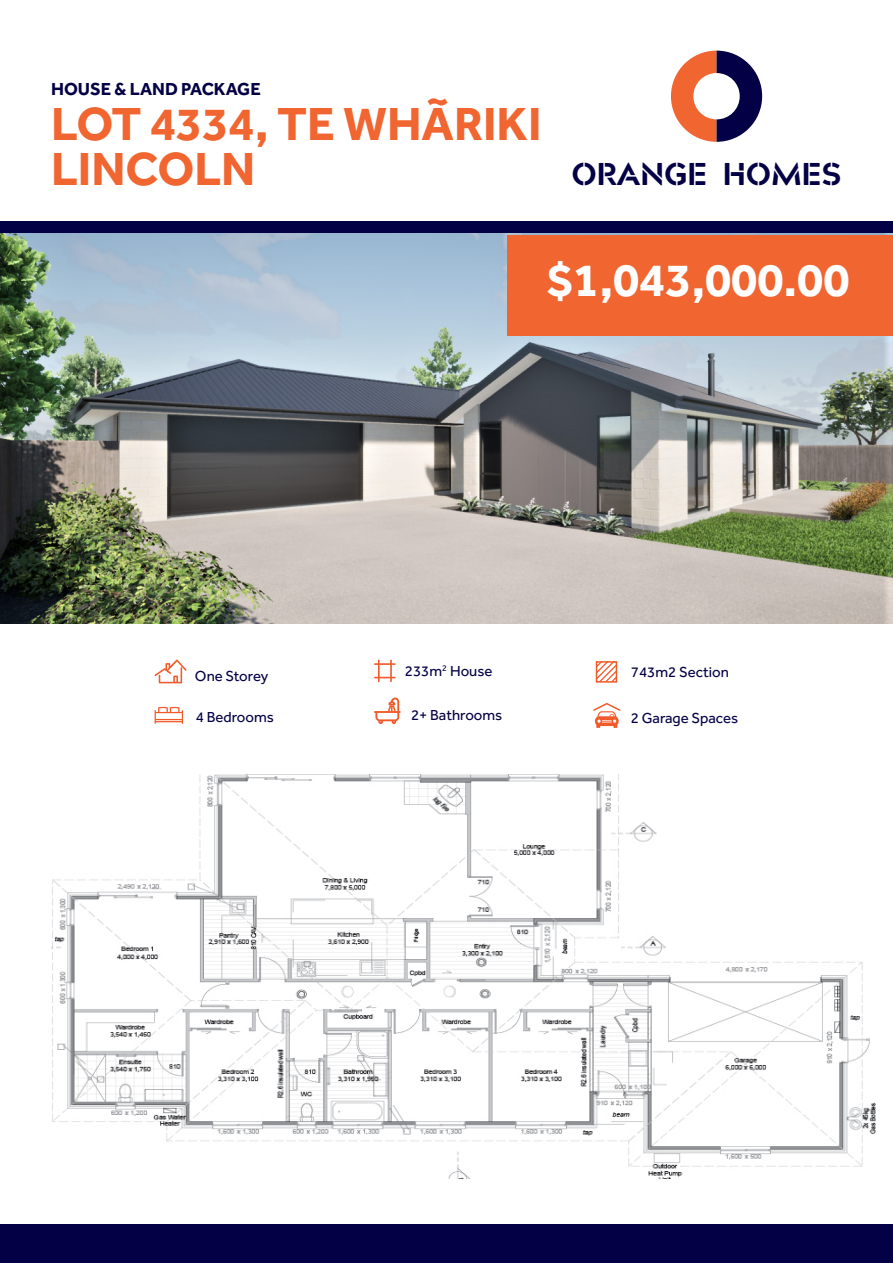
<style>
.page{position:relative;width:893px;height:1263px;background:#fff}
.page>*{position:absolute;margin:0;border:0;box-sizing:border-box;transform-origin:0 0}
.t1{font:700 48px/45px "Effra";color:#f16530}
.t2{font:700 48px "Effra";color:#fff}
.t3{font:800 31.5px "Acherus Militant 3";letter-spacing:-.01em;color:#040045}
.t4{font:700 18px "Effra";color:#040045}
.lists{font:15px "Effra";color:#040045}
</style>
<div class="page">
<svg style="left:671px;top:51px;width:91px;height:91px"></svg>
<div style="left:0;top:221px;width:893px;height:14px;background:#040045"></div>
<img style="left:0;top:234px;width:893px;height:390px">
<div style="left:507px;top:235px;width:386px;height:101px;background:#f16530"></div>
<div style="left:0;top:1225px;width:893px;height:38px;background:#040045"></div>
<svg style="left:154px;top:659px;width:33px;height:24px"></svg>
<svg style="left:374px;top:698px;width:27px;height:26px"></svg>
<svg style="left:155px;top:707px;width:28px;height:17px"></svg>
<svg style="left:374px;top:660px;width:22px;height:22px"></svg>
<svg style="left:593px;top:702px;width:28px;height:26px"></svg>
<svg style="left:599px;top:664px;width:15px;height:16px"></svg>
<div style="left:596px;top:661px;width:21px;height:22px;border:2px solid #f15b2a"></div>
<img style="left:51px;top:774px;width:825px;height:404px">
<p class="t4" style="left:51px;top:78px;width:211px">HOUSE &amp; LAND PACKAGE</p>
<h1 class="t1" style="left:51px;top:100px;width:492px">LOT 4334, TE WHÃRIKI<br>LINCOLN</h1>
<h2 class="t3" style="left:571px;top:147px;width:272px">ORANGE HOMES</h2>
<p class="t2" style="left:547px;top:251px;width:304px">$1,043,000.00</p>
<p class="lists" style="left:405px;top:662px;width:89px">233m<sup>2</sup> House</p>
<p class="lists" style="left:195px;top:667px;width:75px">One Storey</p>
<p class="lists" style="left:196px;top:708px;width:80px">4 Bedrooms</p>
<p class="lists" style="left:411px;top:706px;width:93px">2+ Bathrooms</p>
<p class="lists" style="left:631px;top:663px;width:100px">743m2 Section</p>
<p class="lists" style="left:631px;top:709px;width:109px">2 Garage Spaces</p>
</div>
